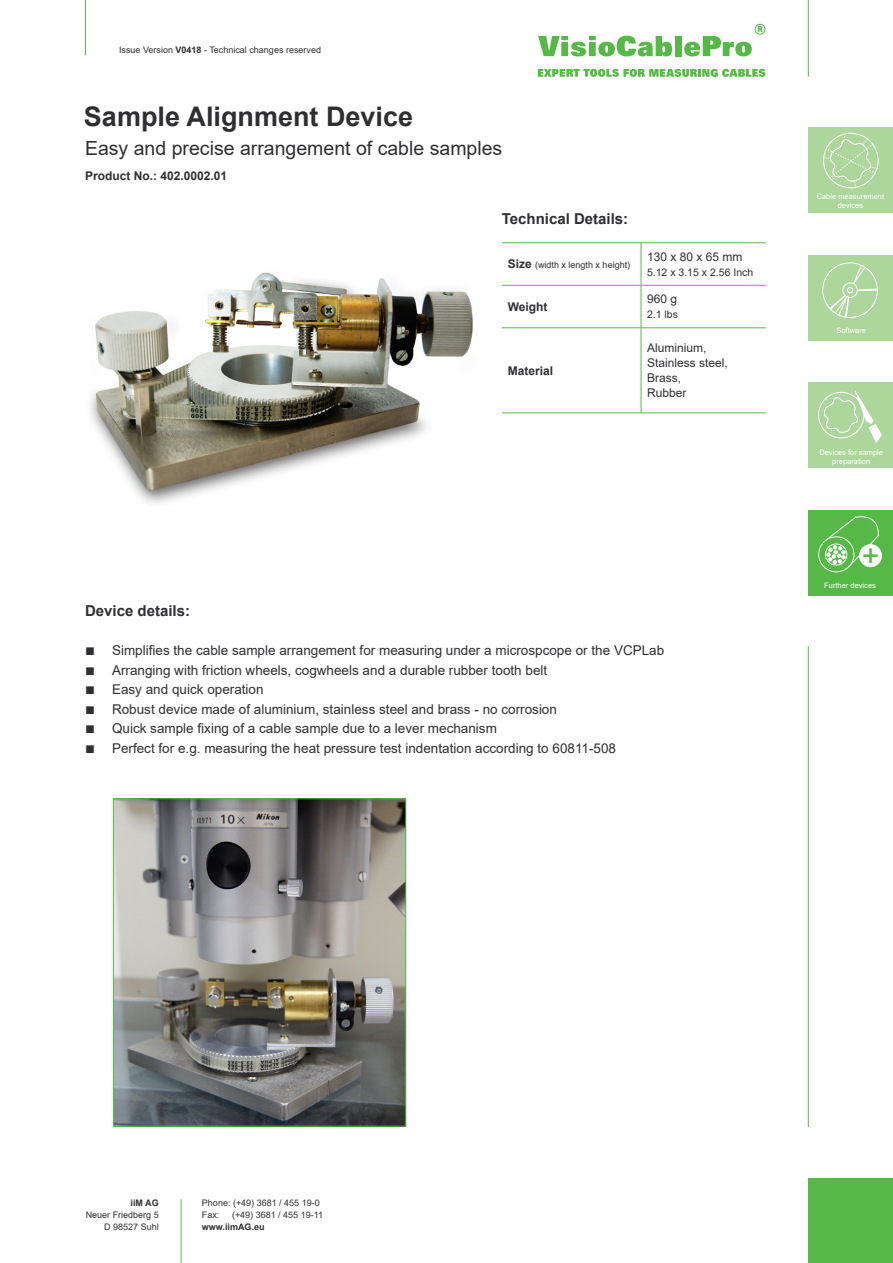
<style>
.page{position:relative;width:893px;height:1263px;background:#fff}
.page>*{position:absolute;margin:0;border:0;box-sizing:border-box;transform-origin:0 0}
.Produktüberschrift{font:700 27px "Arial";color:#2f2f32}
.t1{font:19.5px "Arial";color:#2f2f32}
.Überschrift_Stichpun{font:700 15px "Arial";color:#2f2f32}
.t2{font:13.5px "Arial";color:#2f2f32}
.t3{font:12px "Arial";color:#2f2f32}
.t4{font:700 12px "Arial";color:#2f2f32}
.t5{font:10.5px "Arial";color:#2f2f32}
.t6{font:9px/12px "Arial";color:#2f2f32;text-align:right}
.t7{font:700 9px "Arial";color:#2f2f32}
.t8{font:7.5px/9px "Arial";color:#fff;text-align:center}
.s1{font-weight:700}
.s2{font-weight:700;font-size:12px}
.s3{font-size:16.5px}
</style>
<div class="page">
<hr style="left:85px;top:0;width:1px;height:55px;background:#56b947">
<hr style="left:808px;top:0;width:1px;height:77px;background:#56b947">
<svg style="left:538px;top:36px;width:134px;height:20px"></svg>
<div style="left:675px;top:36px;width:7px;height:20px;background:#56b947"></div>
<svg style="left:684px;top:24px;width:81px;height:32px"></svg>
<svg style="left:538px;top:69px;width:227px;height:8px"></svg>
<hr style="left:808px;top:646px;width:1px;height:481px;background:#56b947">
<div style="left:808px;top:1178px;width:85px;height:85px;background:#56b947"></div>
<hr style="left:181px;top:1199px;width:1px;height:64px;background:#56b947">
<div style="left:809px;top:128px;width:84px;height:85px;background:#acd69b"></div>
<div style="left:809px;top:255px;width:84px;height:85px;background:#acd69b"></div>
<div style="left:809px;top:383px;width:84px;height:85px;background:#acd69b"></div>
<div style="left:809px;top:510px;width:84px;height:85px;background:#56b947"></div>
<svg style="left:824px;top:134px;width:53px;height:54px"></svg>
<svg style="left:829px;top:264px;width:49px;height:54px"></svg>
<svg style="left:823px;top:390px;width:59px;height:53px"></svg>
<svg style="left:818px;top:516px;width:64px;height:56px"></svg>
<img style="left:115px;top:800px;width:289px;height:324px">
<div style="left:113px;top:798px;width:293px;height:328px;border:1px solid #56b947"></div>
<img style="left:90px;top:272px;width:383px;height:232px">
<hr style="left:502px;top:242px;width:139px;height:1px;background:#56b947">
<hr style="left:641px;top:242px;width:125px;height:1px;background:#56b947">
<hr style="left:641px;top:243px;width:1px;height:42px;background:#56b947">
<hr style="left:502px;top:285px;width:139px;height:1px;background:#56b947">
<hr style="left:641px;top:285px;width:125px;height:1px;background:#56b947">
<hr style="left:641px;top:286px;width:1px;height:41px;background:#56b947">
<hr style="left:502px;top:327px;width:139px;height:1px;background:#56b947">
<hr style="left:641px;top:327px;width:125px;height:1px;background:#56b947">
<hr style="left:641px;top:328px;width:1px;height:84px;background:#56b947">
<hr style="left:502px;top:412px;width:139px;height:1px;background:#56b947">
<hr style="left:641px;top:412px;width:125px;height:1px;background:#56b947">
<p class="t6" style="left:119px;top:44px;width:203px">Issue Version <span class="s1">V0418</span> - Technical changes reserved</p>
<p class="Produktüberschrift" style="left:84px;top:97px;width:331px">Sample Alignment Device</p>
<p class="t1" style="left:85px;top:134px;width:419px">Easy and precise arrangement of cable samples</p>
<p class="t4" style="left:85px;top:167px;width:144px">Product No.: 402.0002.01</p>
<p class="Überschrift_Stichpun" style="left:502px;top:208px;width:128px">Technical Details:</p>
<p class="t6" style="left:508px;top:259px;width:124px"><span class="s2">Size</span> (width x length x height)</p>
<p class="t4" style="left:508px;top:298px;width:41px">Weight</p>
<p class="t4" style="left:508px;top:362px;width:47px">Material</p>
<p class="t3" style="left:647px;top:248px;width:97px">130 x 80 x 65 mm</p>
<p class="t5" style="left:647px;top:265px;width:108px">5.12 x 3.15 x 2.56 Inch</p>
<p class="t3" style="left:647px;top:291px;width:32px">960 g</p>
<p class="t5" style="left:647px;top:307px;width:32px">2.1 lbs</p>
<p class="t3" style="left:647px;top:340px;width:61px">Aluminium,</p>
<p class="t3" style="left:647px;top:355px;width:82px">Stainless steel,</p>
<p class="t3" style="left:647px;top:370px;width:36px">Brass,</p>
<p class="t3" style="left:647px;top:385px;width:41px">Rubber</p>
<p class="Überschrift_Stichpun" style="left:85px;top:601px;width:107px">Device details:</p>
<p class="t2" style="left:85px;top:641px;width:581px"><span class="s3">■</span> Simplifies the cable sample arrangement for measuring under a microspcope or the VCPLab</p>
<p class="t2" style="left:85px;top:661px;width:464px"><span class="s3">■</span> Arranging with friction wheels, cogwheels and a durable rubber tooth belt</p>
<p class="t2" style="left:85px;top:680px;width:180px"><span class="s3">■</span> Easy and quick operation</p>
<p class="t2" style="left:85px;top:700px;width:473px"><span class="s3">■</span> Robust device made of aluminium, stainless steel and brass - no corrosion</p>
<p class="t2" style="left:85px;top:719px;width:413px"><span class="s3">■</span> Quick sample fixing of a cable sample due to a lever mechanism</p>
<p class="t2" style="left:85px;top:739px;width:533px"><span class="s3">■</span> Perfect for e.g. measuring the heat pressure test indentation according to 60811-508</p>
<p class="t8" style="left:817px;top:192px;width:69px">Cable measurement devices</p>
<p class="t8" style="left:836px;top:326px;width:31px">Software</p>
<p class="t8" style="left:819px;top:448px;width:65px">Devices for sample preparation</p>
<p class="t8" style="left:824px;top:580px;width:53px">Further devices</p>
<p class="t7" style="left:131px;top:1197px;width:30px">iiM AG</p>
<p class="t6" style="left:86px;top:1209px;width:75px">Neuer Friedberg 5<br>D 98527 Suhl</p>
<p class="t6" style="left:202px;top:1197px;width:119px;text-align:left">Phone: (+49) 3681 / 455 19-0<br>Fax:</p>
<p class="t6" style="left:232px;top:1209px;width:93px">(+49) 3681 / 455 19-11</p>
<p class="t7" style="left:202px;top:1221px;width:64px">www.iimAG.eu</p>
</div>
